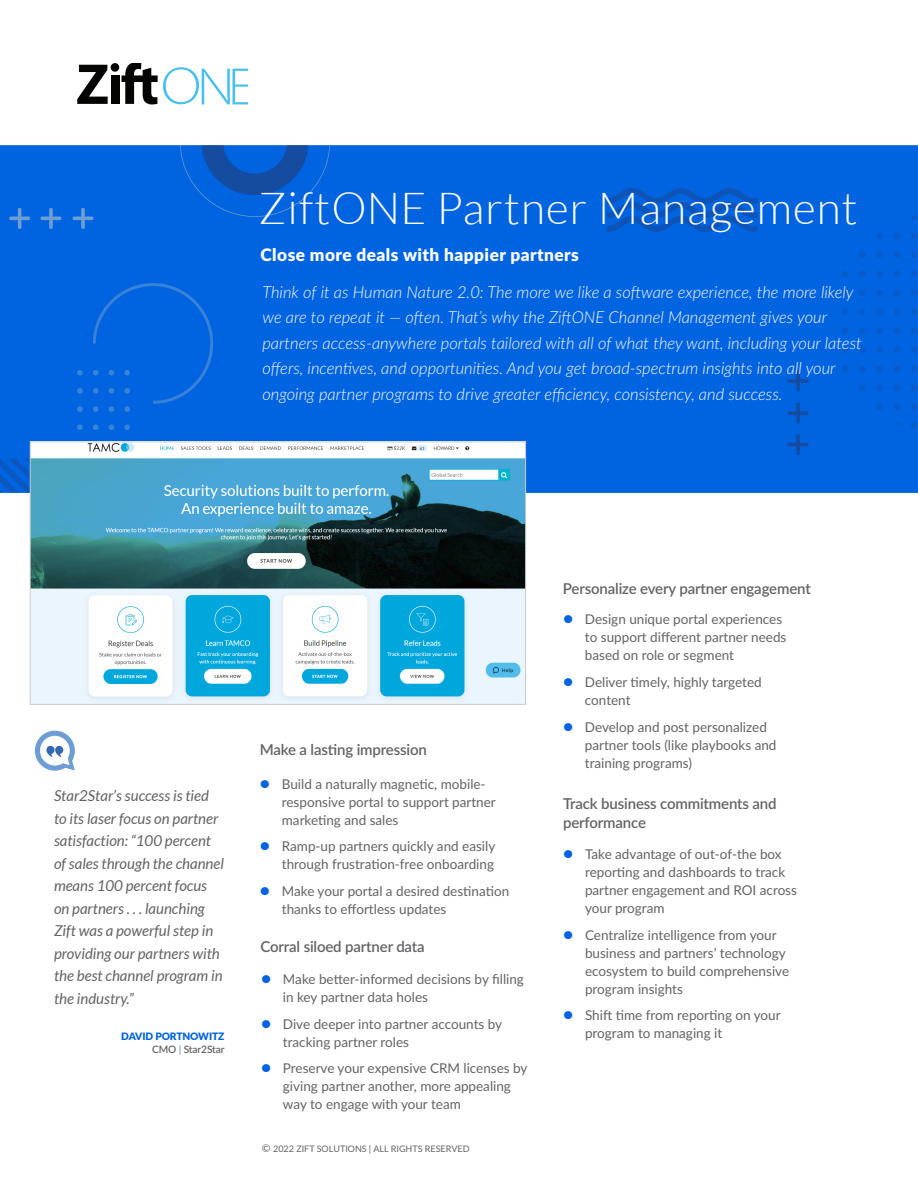
<style>
.page{position:relative;width:918px;height:1188px;background:#fff}
.page>*{position:absolute;margin:0;border:0;box-sizing:border-box;transform-origin:0 0}
.t1{font:300 44.25px "Lato";letter-spacing:.025em;color:#fff}
.t2{font:900 17.25px "Lato";letter-spacing:.025em;color:#fff}
.BODY_COPY{font:italic 300 16.5px/25.5px "Lato";color:#fff}
.BODY_COPY-2{font:italic 15px/22.5px "Lato";color:#636366}
.t3{font:600 15px/19.5px "Lato";letter-spacing:-.01em;color:#636366}
.t4{font:13.5px/18px "Lato";color:#636366}
.t5{font:900 10.2px "Lato";letter-spacing:-.01em;color:#0063e0}
.t6{font:600 10.2px "Lato";letter-spacing:-.01em;color:#636366}
.t7{font:9px "Lato";color:#636366}
.s1{color:#6e9ed3}
.s2{font-weight:900;font-size:16.5px;color:#0063e0}
.s3{font-size:10.5px}
</style>
<div class="page">
<div style="left:0;top:146px;width:918px;height:346px;background:#0063e0"></div>
<div style="left:111px;top:64px;width:8px;height:8px;background:#040503;border-radius:50%"></div>
<svg style="left:77px;top:65px;width:31px;height:39px"></svg>
<div style="left:111px;top:75px;width:8px;height:29px;background:#040503"></div>
<svg style="left:121px;top:64px;width:127px;height:40px"></svg>
<img style="left:32px;top:444px;width:492px;height:259px">
<div style="left:30px;top:442px;width:496px;height:263px;border:1px solid #c7c8ca"></div>
<svg style="left:35px;top:731px;width:40px;height:40px"></svg>
<p class="t1" style="left:258px;top:184px;width:601px">ZiftONE Partner Management</p>
<p class="t2" style="left:261px;top:242px;width:320px">Close more deals with happier partners</p>
<p class="BODY_COPY" style="left:262px;top:278px;width:601px">Think of it as Human Nature 2.0: The more we like a software experience, the more likely we are to repeat it — often. That’s why the ZiftONE Channel Management gives your partners access-anywhere portals tailored with all of what they want, including your latest offers, incentives, and opportunities. And you get broad-spectrum insights into all your ongoing partner programs to drive greater efficiency, consistency, and success.</p>
<p class="BODY_COPY-2" style="left:54px;top:785px;width:172px">Star2Star’s success is tied to its laser focus on partner satisfaction: “100 percent of sales through the channel means 100 percent focus on partners . . . launching<br>Zift was a powerful step in providing our partners with the best channel program in the industry.”</p>
<p class="t5" style="left:121px;top:1029px;width:105px">DAVID PORTNOWITZ</p>
<p class="t6" style="left:152px;top:1042px;width:74px">CMO <span class="s1">|</span> Star2Star</p>
<p class="t3" style="left:260px;top:739px;width:169px">Make a lasting impression</p>
<p class="t4" style="left:282px;top:774px;width:216px;text-indent:-22px"><span class="s2">•</span> Build a naturally magnetic, mobile&shy;responsive portal to support partner marketing and sales</p>
<p class="t4" style="left:260px;top:837px;width:237px;text-align:right"><span class="s2">•</span> Ramp-up partners quickly and easily through frustration-free onboarding</p>
<p class="t4" style="left:282px;top:881px;width:229px;text-indent:-22px"><span class="s2">•</span> Make your portal a desired destination thanks to effortless updates</p>
<p class="t3" style="left:260px;top:936px;width:166px">Corral siloed partner data</p>
<p class="t4" style="left:283px;top:969px;width:243px;text-indent:-22px"><span class="s2">•</span> Make better-informed decisions by filling in key partner data holes</p>
<p class="t4" style="left:283px;top:1014px;width:221px;text-indent:-22px"><span class="s2">•</span> Dive deeper into partner accounts by tracking partner roles</p>
<p class="t4" style="left:283px;top:1059px;width:246px;text-indent:-22px"><span class="s2">•</span> Preserve your expensive CRM licenses by giving partner another, more appealing way to engage with your team</p>
<p class="t7" style="left:262px;top:1142px;width:209px"><span class="s3">©</span> 2022 ZIFT SOLUTIONS | ALL RIGHTS RESERVED</p>
<p class="t3" style="left:563px;top:578px;width:249px">Personalize every partner engagement</p>
<p class="t4" style="left:585px;top:610px;width:203px;text-indent:-22px"><span class="s2">•</span> Design unique portal experiences to support different partner needs based on role or segment</p>
<p class="t4" style="left:585px;top:673px;width:178px;text-indent:-22px"><span class="s2">•</span> Deliver timely, highly targeted content</p>
<p class="t4" style="left:585px;top:717px;width:193px;text-indent:-22px"><span class="s2">•</span> Develop and post personalized partner tools (like playbooks and training programs)</p>
<p class="t3" style="left:563px;top:793px;width:215px">Track business commitments and performance</p>
<p class="t4" style="left:585px;top:844px;width:213px;text-indent:-22px"><span class="s2">•</span> Take advantage of out-of-the box reporting and dashboards to track partner engagement and ROI across your program</p>
<p class="t4" style="left:585px;top:925px;width:206px;text-indent:-22px"><span class="s2">•</span> Centralize intelligence from your business and partners’ technology ecosystem to build comprehensive program insights</p>
<p class="t4" style="left:585px;top:1006px;width:197px;text-indent:-22px"><span class="s2">•</span> Shift time from reporting on your program to managing it</p>
</div>
